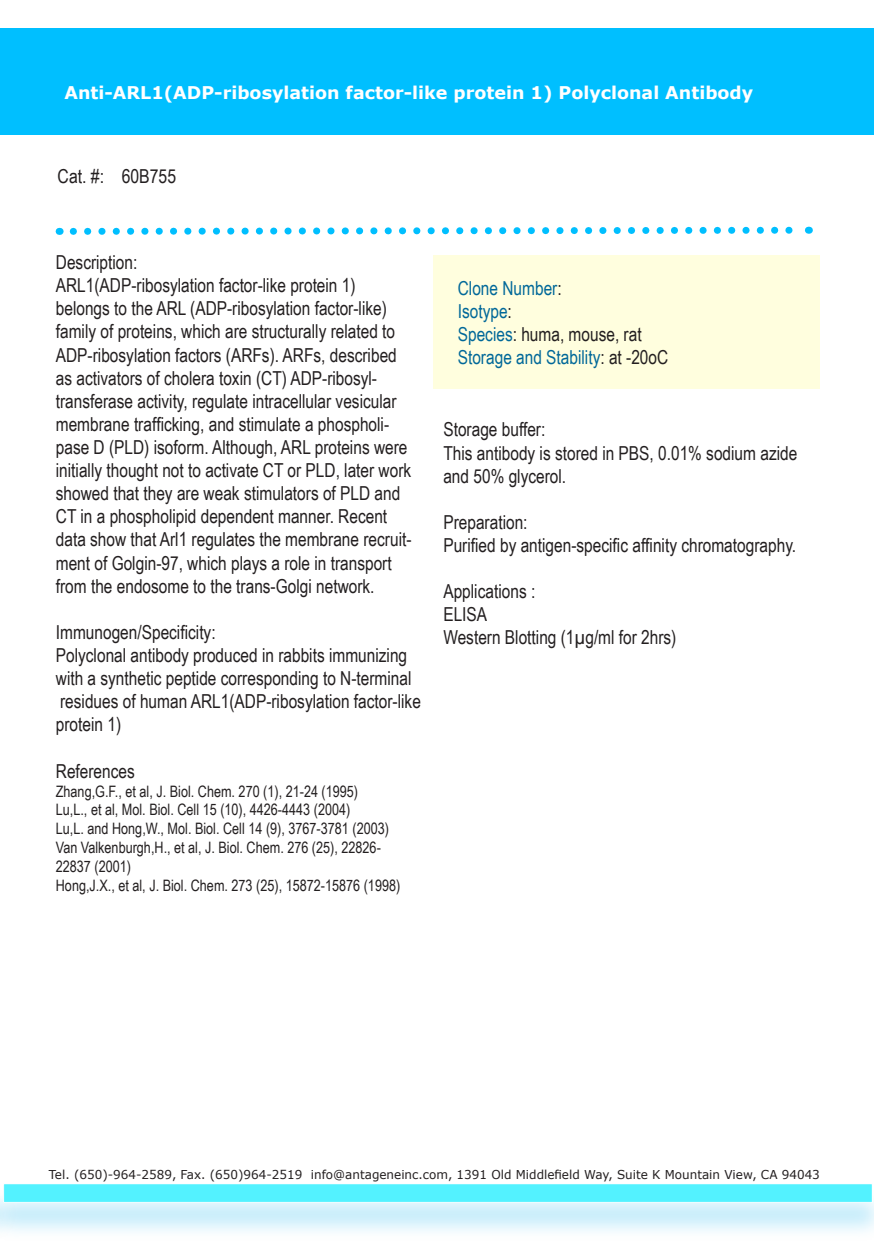
<style>
.page{position:relative;width:874px;height:1241px;background:#fff}
.page>*{position:absolute;margin:0;border:0;box-sizing:border-box;transform-origin:0 0}
.t1{font:19.25px/23.1px "Arial Narrow";color:#231f20}
.t2{font:19.25px "Arial Narrow";color:#006899}
.t3{font:700 17.5px "Verdana";color:#fff}
.t4{font:15.75px/18.9px "Arial Narrow";color:#231f20}
.t5{font:12.25px "Verdana";color:#231f20}
.s1{color:#231f20}
.s2{color:#006899}
</style>
<div class="page">
<hr style="left:0;top:28px;width:1px;height:106px;background:#00bfff">
<div style="left:1px;top:28px;width:872px;height:106px;background:#00bfff"></div>
<div style="left:0;top:1183px;width:873px;height:57px;background:#00aeef;opacity:.26"></div>
<div style="left:4px;top:1183px;width:867px;height:19px;background:#53f2ff"></div>
<div style="left:3px;top:1182px;width:869px;height:20px;border:1px solid #fcfeff"></div>
<div style="left:433px;top:255px;width:386px;height:133px;background:#fffede"></div>
<svg style="left:69px;top:226px;width:740px;height:9px"></svg>
<p class="t3" style="left:64px;top:81px;width:690px">Anti-ARL1(ADP-ribosylation factor-like protein 1) Polyclonal Antibody</p>
<p class="t1" style="left:58px;top:164px;width:120px">Cat. #: 60B755</p>
<p class="t1" style="left:56px;top:250px;width:83px">Description:</p>
<p class="t1" style="left:56px;top:273px;width:357px">ARL1(ADP-ribosylation factor-like protein 1) belongs to the ARL (ADP-ribosylation factor-like) family of proteins, which are structurally related to ADP-ribosylation factors (ARFs). ARFs, described as activators of cholera toxin (CT) ADP-ribosyl&shy;transferase activity, regulate intracellular vesicular membrane trafficking, and stimulate a phospholi&shy;pase D (PLD) isoform. Although, ARL proteins were initially thought not to activate CT or PLD, later work showed that they are weak stimulators of PLD and CT in a phospholipid dependent manner. Recent data show that Arl1 regulates the membrane recruit&shy;ment of Golgin-97, which plays a role in transport from the endosome to the trans-Golgi network.</p>
<p class="t1" style="left:56px;top:619px;width:161px">Immunogen/Specificity:</p>
<p class="t1" style="left:56px;top:643px;width:366px">Polyclonal antibody produced in rabbits immunizing with a synthetic peptide corresponding to N-terminal residues of human ARL1(ADP-ribosylation factor-like protein 1)</p>
<p class="t1" style="left:56px;top:758px;width:80px">References</p>
<p class="t4" style="left:56px;top:780px;width:303px">Zhang,G.F., et al, J. Biol. Chem. 270 (1), 21-24 (1995)</p>
<p class="t4" style="left:56px;top:799px;width:296px">Lu,L., et al, Mol. Biol. Cell 15 (10), 4426-4443 (2004)</p>
<p class="t4" style="left:56px;top:818px;width:334px">Lu,L. and Hong,W., Mol. Biol. Cell 14 (9), 3767-3781 (2003)</p>
<p class="t4" style="left:56px;top:837px;width:326px">Van Valkenburgh,H., et al, J. Biol. Chem. 276 (25), 22826-<br>22837 (2001)</p>
<p class="t4" style="left:56px;top:875px;width:346px">Hong,J.X., et al, J. Biol. Chem. 273 (25), 15872-15876 (1998)</p>
<p class="t2" style="left:457px;top:274px;width:105px">Clone Number<span class="s1">:</span></p>
<p class="t2" style="left:457px;top:297px;width:56px">Isotype<span class="s1">:</span></p>
<p class="t1" style="left:457px;top:322px;width:185px"><span class="s2">Species</span>: huma, mouse, rat</p>
<p class="t2" style="left:457px;top:343px;width:212px">Storage and Stability<span class="s1">: at -20oC</span></p>
<p class="t1" style="left:443px;top:417px;width:103px">Storage buffer:</p>
<p class="t1" style="left:443px;top:440px;width:355px">This antibody is stored in PBS, 0.01% sodium azide and 50% glycerol.</p>
<p class="t1" style="left:443px;top:509px;width:86px">Preparation:</p>
<p class="t1" style="left:443px;top:533px;width:354px">Purified by antigen-specific affinity chromatography.</p>
<p class="t1" style="left:443px;top:579px;width:93px">Applications :</p>
<p class="t1" style="left:443px;top:602px;width:45px">ELISA</p>
<p class="t1" style="left:443px;top:625px;width:234px">Western Blotting (1µg/ml for 2hrs)</p>
<p class="t5" style="left:49px;top:1166px;width:772px">Tel. (650)-964-2589, Fax. (650)964-2519 info@antageneinc.com, 1391 Old Middlefield Way, Suite K Mountain View, CA 94043</p>
</div>
